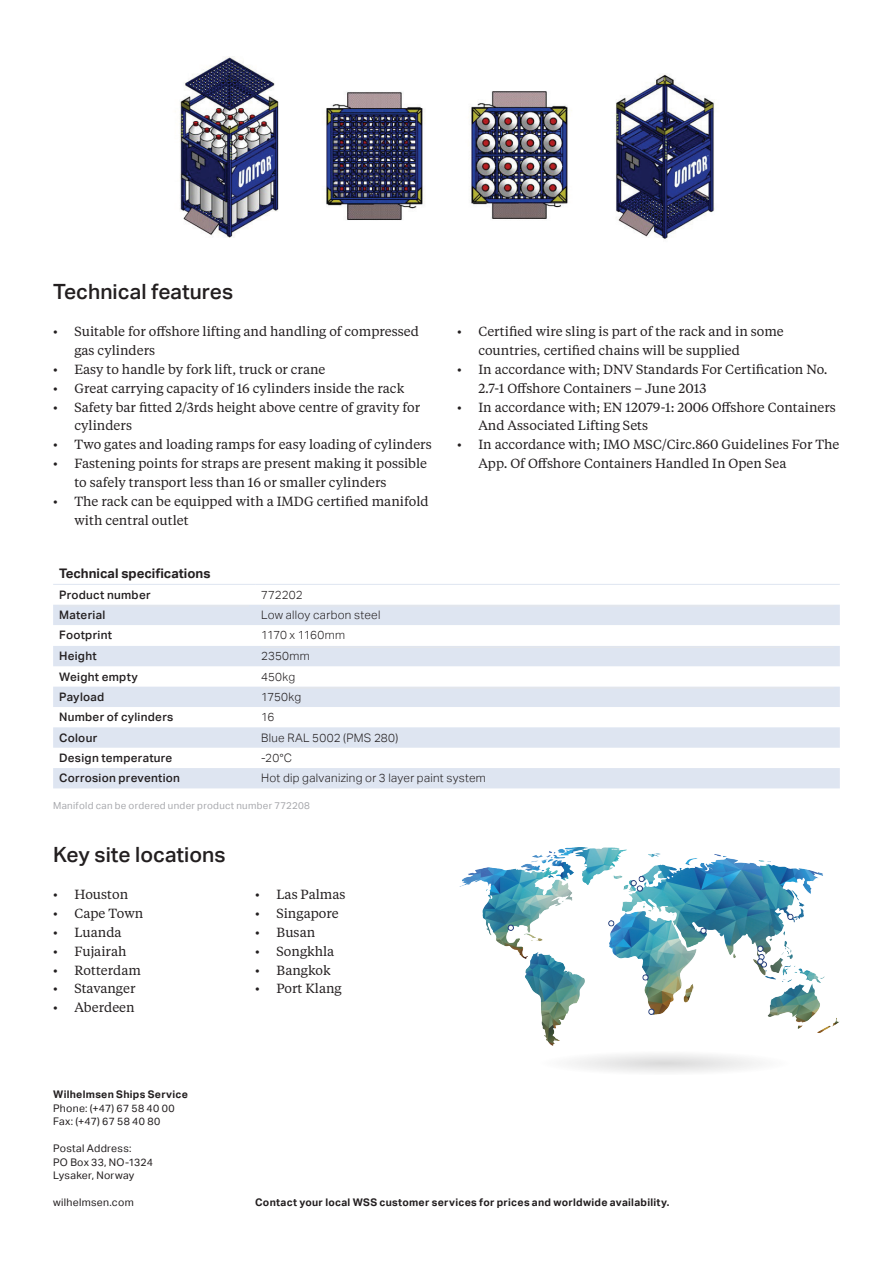
<style>
.page{position:relative;width:893px;height:1263px;background:#fff}
.page>*{position:absolute;margin:0;border:0;box-sizing:border-box;transform-origin:0 0}
.t1{font:500 21px "Aktiv Grotesk Trial";color:#231f20}
.t2{font:13.2px/18.9px "Tiempos Text";color:#231f20}
.t3{font:700 13.2px "Aktiv Grotesk Trial";color:#231f20}
.t4{font:500 11.7px "Aktiv Grotesk Trial";letter-spacing:.025em;color:#231f20}
.t5{font:300 11.7px "Aktiv Grotesk Trial";letter-spacing:.025em;color:#231f20}
.t6{font:300 11.7px "Aktiv Grotesk Trial";letter-spacing:-.03em;color:#231f20}
.t7{font:10.5px/13.5px "Aktiv Grotesk Trial";letter-spacing:.025em;color:#231f20}
.t8{font:700 10.5px "Aktiv Grotesk Trial";letter-spacing:.025em;color:#231f20}
.t9{font:9.75px "Aktiv Grotesk Trial";letter-spacing:.03em;color:#a8a9ad}
</style>
<div class="page">
<svg style="left:53px;top:605px;width:787px;height:183px;fill:#dee5f1"></svg>
<hr style="left:53px;top:584px;width:202px;height:1px;background:#dee5f1">
<hr style="left:255px;top:584px;width:585px;height:1px;background:#dee5f1">
<hr style="left:59px;top:605px;width:190px;height:1px;background:#e6e7e9">
<hr style="left:261px;top:605px;width:573px;height:1px;background:#e6e7e9">
<hr style="left:261px;top:647px;width:573px;height:1px;background:#e6e7e9">
<hr style="left:261px;top:687px;width:573px;height:1px;background:#e6e7e9">
<img style="left:180px;top:57px;width:535px;height:182px">
<img style="left:459px;top:847px;width:381px;height:225px">
<h1 class="t1" style="left:53px;top:280px;width:182px">Technical features</h1>
<p class="t2" style="left:74px;top:321px;width:346px;text-indent:-21px">• Suitable for offshore lifting and handling of compressed gas cylinders</p>
<p class="t2" style="left:53px;top:359px;width:274px">• Easy to handle by fork lift, truck or crane</p>
<p class="t2" style="left:53px;top:378px;width:352px">• Great carrying capacity of 16 cylinders inside the rack</p>
<p class="t2" style="left:74px;top:397px;width:347px;text-indent:-21px">• Safety bar fitted 2/3rds height above centre of gravity for cylinders</p>
<p class="t2" style="left:53px;top:435px;width:380px">• Two gates and loading ramps for easy loading of cylinders</p>
<p class="t2" style="left:74px;top:453px;width:354px;text-indent:-21px">• Fastening points for straps are present making it possible to safely transport less than 16 or smaller cylinders</p>
<p class="t2" style="left:74px;top:491px;width:356px;text-indent:-21px">• The rack can be equipped with a IMDG certified manifold with central outlet</p>
<p class="t2" style="left:478px;top:321px;width:307px;text-indent:-21px">• Certified wire sling is part of the rack and in some countries, certified chains will be supplied</p>
<p class="t2" style="left:478px;top:359px;width:351px;text-indent:-21px">• In accordance with; DNV Standards For Certification No.<br>2.7-1 Offshore Containers – June 2013</p>
<p class="t2" style="left:478px;top:397px;width:359px;text-indent:-21px">• In accordance with; EN 12079-1: 2006 Offshore Containers<br>And Associated Lifting Sets</p>
<p class="t2" style="left:478px;top:435px;width:363px;text-indent:-21px">• In accordance with; IMO MSC/Circ.860 Guidelines For The<br>App. Of Offshore Containers Handled In Open Sea</p>
<p class="t3" style="left:59px;top:566px;width:153px">Technical specifications</p>
<p class="t4" style="left:59px;top:588px;width:93px">Product number</p>
<p class="t5" style="left:261px;top:588px;width:43px">772202</p>
<p class="t4" style="left:59px;top:608px;width:48px">Material</p>
<p class="t5" style="left:261px;top:608px;width:121px">Low alloy carbon steel</p>
<p class="t4" style="left:59px;top:628px;width:54px">Footprint</p>
<p class="t6" style="left:261px;top:628px;width:85px">1170 x 1160mm</p>
<p class="t4" style="left:59px;top:649px;width:39px">Height</p>
<p class="t5" style="left:261px;top:649px;width:50px">2350mm</p>
<p class="t4" style="left:59px;top:670px;width:80px">Weight empty</p>
<p class="t5" style="left:261px;top:670px;width:36px">450kg</p>
<p class="t4" style="left:59px;top:690px;width:47px">Payload</p>
<p class="t5" style="left:261px;top:690px;width:42px">1750kg</p>
<p class="t4" style="left:59px;top:710px;width:116px">Number of cylinders</p>
<p class="t5" style="left:261px;top:710px;width:15px">16</p>
<p class="t4" style="left:59px;top:731px;width:40px">Colour</p>
<p class="t5" style="left:261px;top:731px;width:139px">Blue RAL 5002 (PMS 280)</p>
<p class="t4" style="left:59px;top:751px;width:115px">Design temperature</p>
<p class="t5" style="left:261px;top:751px;width:32px">-20°C</p>
<p class="t4" style="left:59px;top:771px;width:122px">Corrosion prevention</p>
<p class="t5" style="left:261px;top:771px;width:226px">Hot dip galvanizing or 3 layer paint system</p>
<p class="t9" style="left:53px;top:800px;width:258px">Manifold can be ordered under product number 772208</p>
<h1 class="t1" style="left:53px;top:843px;width:174px">Key site locations</h1>
<p class="t2" style="left:53px;top:884px;width:77px">• Houston</p>
<p class="t2" style="left:53px;top:903px;width:92px">• Cape Town</p>
<p class="t2" style="left:53px;top:922px;width:70px">• Luanda</p>
<p class="t2" style="left:53px;top:941px;width:75px">• Fujairah</p>
<p class="t2" style="left:53px;top:960px;width:89px">• Rotterdam</p>
<p class="t2" style="left:53px;top:979px;width:84px">• Stavanger</p>
<p class="t2" style="left:53px;top:997px;width:83px">• Aberdeen</p>
<p class="t2" style="left:255px;top:884px;width:92px">• Las Palmas</p>
<p class="t2" style="left:255px;top:903px;width:85px">• Singapore</p>
<p class="t2" style="left:255px;top:922px;width:62px">• Busan</p>
<p class="t2" style="left:255px;top:941px;width:81px">• Songkhla</p>
<p class="t2" style="left:255px;top:960px;width:77px">• Bangkok</p>
<p class="t2" style="left:255px;top:979px;width:88px">• Port Klang</p>
<p class="t8" style="left:53px;top:1089px;width:136px">Wilhelmsen Ships Service</p>
<p class="t7" style="left:53px;top:1101px;width:123px">Phone: (+47) 67 58 40 00<br>Fax: (+47) 67 58 40 80</p>
<p class="t7" style="left:53px;top:1142px;width:101px">Postal Address:<br>PO Box 33, NO-1324<br>Lysaker, Norway</p>
<p class="t7" style="left:53px;top:1196px;width:82px">wilhelmsen.com</p>
<p class="t8" style="left:255px;top:1197px;width:416px">Contact your local WSS customer services for prices and worldwide availability.</p>
</div>
